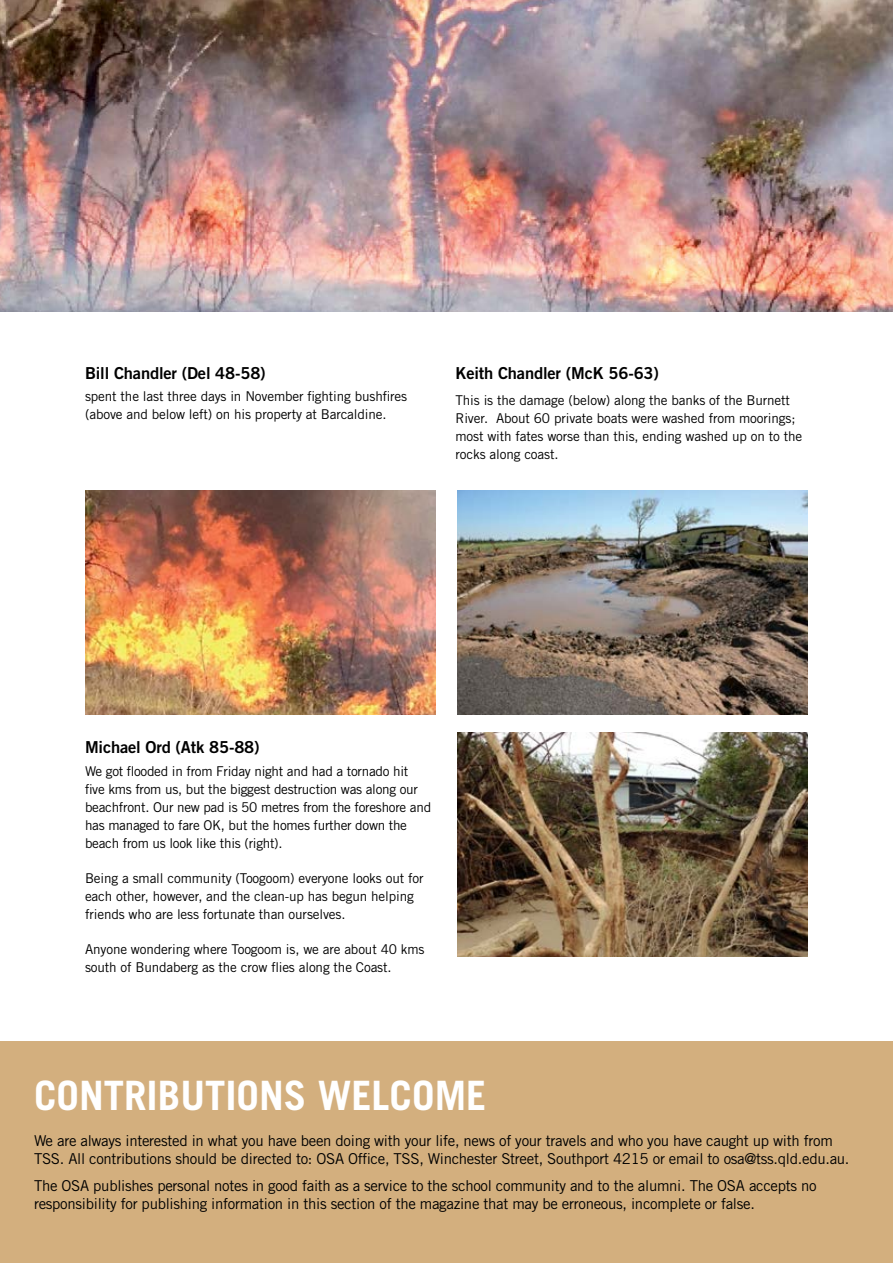
<style>
.page{position:relative;width:893px;height:1263px;background:#fff}
.page>*{position:absolute;margin:0;border:0;box-sizing:border-box;transform-origin:0 0}
.t1{font:700 40.5px "Trade Gothic";color:#fff}
.t2{font:16.5px "Trade Gothic Bold Two";letter-spacing:-.01em;color:#000}
.t3{font:15px/18px "Trade Gothic";letter-spacing:-.02em;color:#000}
.t4{font:13.5px/18px "Trade Gothic";letter-spacing:-.01em;color:#000}
</style>
<div class="page">
<div style="left:0;top:1041px;width:893px;height:222px;background:#d3af7e"></div>
<img style="left:0;top:0;width:893px;height:312px">
<img style="left:457px;top:491px;width:351px;height:224px">
<img style="left:85px;top:491px;width:351px;height:224px">
<img style="left:457px;top:732px;width:351px;height:224px">
<p class="t2" style="left:85px;top:363px;width:182px">Bill Chandler (Del 48-58)</p>
<p class="t4" style="left:85px;top:387px;width:324px">spent the last three days in November fighting bushfires (above and below left) on his property at Barcaldine.</p>
<p class="t2" style="left:455px;top:363px;width:205px">Keith Chandler (McK 56-63)</p>
<p class="t4" style="left:455px;top:391px;width:348px">This is the damage (below) along the banks of the Burnett River. About 60 private boats were washed from moorings; most with fates worse than this, ending washed up on to the rocks along coast.</p>
<p class="t2" style="left:85px;top:737px;width:176px">Michael Ord (Atk 85-88)</p>
<p class="t4" style="left:85px;top:761px;width:348px">We got flooded in from Friday night and had a tornado hit five kms from us, but the biggest destruction was along our beachfront. Our new pad is 50 metres from the foreshore and has managed to fare OK, but the homes further down the beach from us look like this (right).</p>
<p class="t4" style="left:85px;top:869px;width:340px">Being a small community (Toogoom) everyone looks out for each other, however, and the clean-up has begun helping friends who are less fortunate than ourselves.</p>
<p class="t4" style="left:85px;top:940px;width:341px">Anyone wondering where Toogoom is, we are about 40 kms south of Bundaberg as the crow flies along the Coast.</p>
<p class="t1" style="left:34px;top:1071px;width:454px">CONTRIBUTIONS WELCOME</p>
<p class="t3" style="left:34px;top:1132px;width:817px">We are always interested in what you have been doing with your life, news of your travels and who you have caught up with from<br>TSS. All contributions should be directed to: OSA Office, TSS, Winchester Street, Southport 4215 or email to osa@tss.qld.edu.au.</p>
<p class="t3" style="left:34px;top:1176px;width:784px">The OSA publishes personal notes in good faith as a service to the school community and to the alumni. The OSA accepts no responsibility for publishing information in this section of the magazine that may be erroneous, incomplete or false.</p>
</div>
